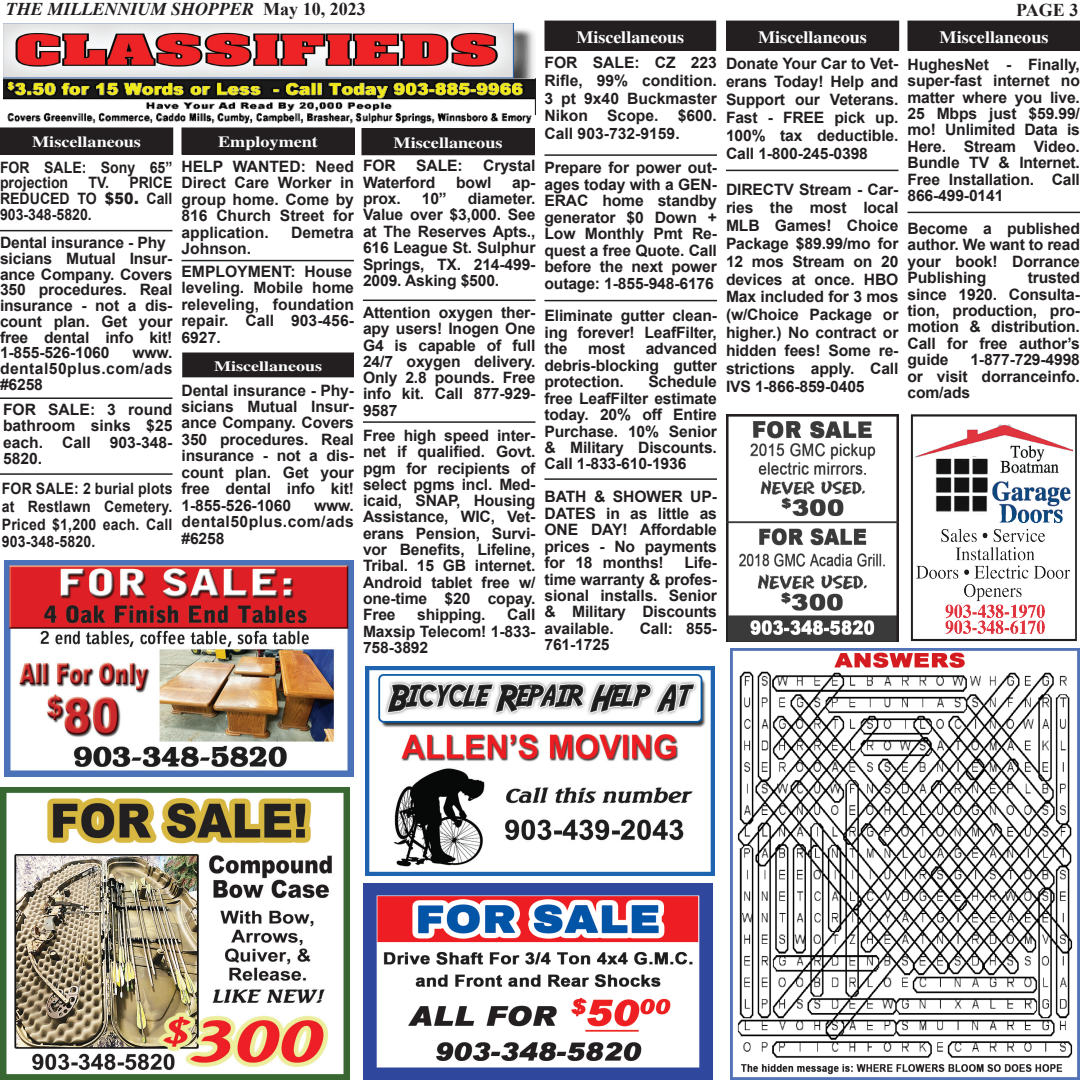
<style>
.page{position:relative;width:1080px;height:1080px;background:#fff}
.page>*{position:absolute;margin:0;border:0;box-sizing:border-box;transform-origin:0 0}
.t1{font:italic 700 18px "Times New Roman";color:#231f20}
.t2{font:700 18px "Times New Roman";color:#231f20}
.t3{font:700 17.4px "Times";color:#fff;scale:1.04 1}
.t4{font:700 17.4px "Times";color:#fff}
.t5{font:700 15.75px/16.5px "Arial";letter-spacing:-.01em;color:#231f20;text-align:justify}
.t6{font:700 15.75px/18px "Arial";letter-spacing:-.01em;color:#231f20;text-align:justify;scale:.9 1}
.t7{font:700 15.6px "Times";color:#fff;scale:1.16 1}
.t8{font:700 14.4px "Times";color:#fff;scale:1.25 1}
.s1{font-style:normal}
.s2{font-weight:900}
</style>
<div class="page">
<div style="left:183px;top:353px;width:170px;height:24px;background:#231f20"></div>
<div style="left:182px;top:128px;width:172px;height:26px;background:#231f20"></div>
<div style="left:182px;top:128px;width:173px;height:27px;border:1px solid #231f20"></div>
<img style="left:3px;top:24px;width:532px;height:99px">
<div style="left:545px;top:21px;width:171px;height:29px;background:#231f20"></div>
<div style="left:544px;top:21px;width:172px;height:30px;border:1px solid #231f20"></div>
<div style="left:727px;top:21px;width:172px;height:29px;background:#231f20"></div>
<div style="left:726px;top:21px;width:173px;height:30px;border:1px solid #231f20"></div>
<div style="left:0;top:128px;width:173px;height:26px;background:#231f20"></div>
<div style="left:0;top:127px;width:173px;height:28px;border:1px solid #231f20"></div>
<hr style="left:0;top:473px;width:172px;height:2px;background:#231f20">
<hr style="left:182px;top:260px;width:172px;height:1px;background:#231f20">
<img style="left:0;top:788px;width:350px;height:292px">
<hr style="left:0;top:398px;width:172px;height:1px;background:#231f20">
<div style="left:362px;top:129px;width:172px;height:26px;background:#231f20"></div>
<div style="left:361px;top:128px;width:174px;height:27px;border:1px solid #231f20"></div>
<div style="left:908px;top:21px;width:172px;height:29px;background:#231f20"></div>
<div style="left:907px;top:21px;width:173px;height:30px;border:1px solid #231f20"></div>
<hr style="left:0;top:230px;width:172px;height:1px;background:#231f20">
<img style="left:4px;top:561px;width:350px;height:216px">
<img style="left:363px;top:883px;width:350px;height:197px">
<img style="left:365px;top:666px;width:350px;height:209px">
<hr style="left:363px;top:300px;width:173px;height:1px;background:#231f20">
<hr style="left:363px;top:421px;width:173px;height:2px;background:#231f20">
<hr style="left:544px;top:154px;width:173px;height:2px;background:#231f20">
<hr style="left:544px;top:300px;width:173px;height:1px;background:#231f20">
<hr style="left:544px;top:478px;width:173px;height:2px;background:#231f20">
<hr style="left:726px;top:170px;width:172px;height:1px;background:#231f20">
<hr style="left:908px;top:212px;width:172px;height:1px;background:#231f20">
<img style="left:911px;top:414px;width:166px;height:228px">
<img style="left:727px;top:415px;width:171px;height:227px">
<img style="left:730px;top:648px;width:350px;height:432px">
<p class="t1" style="left:6px;top:-2px;width:361px">THE MILLENNIUM SHOPPER <span class="s1">May 10, 2023</span></p>
<p class="t2" style="left:1016px;top:-3px;width:64px">PAGE 3</p>
<p class="t7" style="left:32px;top:133px;width:95px">Miscellaneous</p>
<p class="t6" style="left:0;top:160px;width:193px;line-height:15.8px">FOR SALE: Sony 65” projection</p>
<p class="t6" style="left:0;top:175px;width:193px;line-height:15.8px;text-indent:88px">TV. PRICE REDUCED TO <span class="s2">$50.</span> Call 903-348-5820.</p>
<p class="t5" style="left:0;top:235px;width:174px;line-height:15.8px;text-align:left">Dental insurance - Phy sicians Mutual Insur&shy;ance Company. Covers<br>350 procedures. Real insurance - not a dis&shy;count plan. Get your free dental info kit!<br>1-855-526-1060</p>
<p class="t5" style="left:0;top:345px;width:174px;line-height:15.8px;text-indent:133px">www. dental50plus.com/ads #6258</p>
<p class="t5" style="left:3px;top:402px;width:171px">FOR SALE: 3 round bathroom sinks $25 each. Call 903-348- 5820.</p>
<p class="t6" style="left:2px;top:480px;width:191px">FOR SALE: 2 burial plots at Restlawn Cemetery.<br>Priced $1,200 each. Call 903-348-5820.</p>
<p class="t7" style="left:218px;top:133px;width:88px">Employment</p>
<p class="t5" style="left:182px;top:159px;width:174px">HELP WANTED: Need Direct Care Worker in group home. Come by 816 Church Street for application.</p>
<p class="t5" style="left:291px;top:224px;width:64px">Demetra</p>
<p class="t5" style="left:182px;top:241px;width:71px">Johnson.</p>
<p class="t5" style="left:182px;top:264px;width:174px">EMPLOYMENT: House leveling. Mobile home releveling, foundation repair. Call 903-456- 6927.</p>
<p class="t8" style="left:214px;top:357px;width:88px">Miscellaneous</p>
<p class="t5" style="left:182px;top:382px;width:174px">Dental insurance - Phy&shy;sicians Mutual Insur&shy;ance Company. Covers 350 procedures. Real insurance - not a dis&shy;count plan. Get your free dental info kit!<br>1-855-526-1060</p>
<p class="t5" style="left:182px;top:497px;width:174px;text-indent:133px">www. dental50plus.com/ads #6258</p>
<p class="t7" style="left:394px;top:133px;width:95px">Miscellaneous</p>
<p class="t5" style="left:363px;top:158px;width:34px">FOR</p>
<p class="t5" style="left:416px;top:158px;width:48px">SALE:</p>
<p class="t5" style="left:483px;top:158px;width:54px">Crystal</p>
<p class="t5" style="left:363px;top:174px;width:74px">Waterford</p>
<p class="t5" style="left:456px;top:174px;width:37px">bowl</p>
<p class="t5" style="left:512px;top:174px;width:25px">ap-</p>
<p class="t5" style="left:363px;top:191px;width:39px">prox.</p>
<p class="t5" style="left:422px;top:191px;width:26px">10”</p>
<p class="t5" style="left:363px;top:191px;width:174px;text-indent:105px">diameter.<br>Value over $3,000. See at The Reserves Apts., 616 League St. Sulphur Springs, TX. 214-499- 2009. Asking $500.</p>
<p class="t5" style="left:363px;top:305px;width:174px">Attention oxygen ther&shy;apy users! Inogen One G4 is capable of full 24/7 oxygen delivery.<br>Only 2.8 pounds. Free info kit. Call 877-929- 9587</p>
<p class="t5" style="left:363px;top:428px;width:174px">Free high speed inter&shy;net if qualified. Govt. pgm for recipients of select pgms incl. Med&shy;icaid, SNAP, Housing Assistance, WIC, Vet&shy;erans Pension, Survi&shy;vor Benefits, Lifeline, Tribal. 15 GB internet.<br>Android tablet free w/ one-time $20 copay.<br>Free</p>
<p class="t5" style="left:363px;top:607px;width:174px;text-indent:144px">Call Maxsip Telecom! 1-833- 758-3892</p>
<p class="t5" style="left:417px;top:607px;width:70px">shipping.</p>
<p class="t4" style="left:576px;top:26px;width:109px">Miscellaneous</p>
<p class="t3" style="left:758px;top:26px;width:106px">Miscellaneous</p>
<p class="t5" style="left:545px;top:54px;width:174px;line-height:18px">FOR SALE: CZ 223<br>Rifle, 99% condition.<br>3 pt 9x40 Buckmaster Nikon Scope. $600.<br>Call 903-732-9159.</p>
<p class="t5" style="left:545px;top:160px;width:174px">Prepare for power out&shy;ages today with a GEN-ERAC home standby generator $0 Down + Low Monthly Pmt Re&shy;quest a free Quote. Call before the next power outage: 1-855-948-6176</p>
<p class="t5" style="left:545px;top:308px;width:174px">Eliminate gutter clean&shy;ing forever! LeafFilter, the</p>
<p class="t5" style="left:545px;top:341px;width:174px;text-indent:101px">advanced debris-blocking gutter protection.</p>
<p class="t5" style="left:588px;top:341px;width:39px">most</p>
<p class="t5" style="left:545px;top:374px;width:174px;text-indent:104px">Schedule free LeafFilter estimate today. 20% off Entire Purchase. 10% Senior &amp; Military Discounts.<br>Call 1-833-610-1936</p>
<p class="t5" style="left:545px;top:489px;width:174px">BATH &amp; SHOWER UP-DATES in as little as ONE DAY! Affordable prices - No payments for 18 months!</p>
<p class="t5" style="left:545px;top:555px;width:174px;text-indent:140px">Life&shy;time warranty &amp; profes&shy;sional installs. Senior &amp; Military Discounts available.</p>
<p class="t5" style="left:640px;top:621px;width:79px">Call: 855-</p>
<p class="t5" style="left:545px;top:637px;width:67px">761-1725</p>
<p class="t5" style="left:726px;top:55px;width:174px;line-height:18px">Donate Your Car to Vet&shy;erans Today! Help and Support our Veterans.<br>Fast - FREE pick up.<br>100% tax deductible.<br>Call 1-800-245-0398</p>
<p class="t5" style="left:726px;top:181px;width:174px;line-height:18px">DIRECTV Stream - Car&shy;ries the most local MLB Games! Choice Package $89.99/mo for 12 mos Stream on 20 devices at once. HBO Max included for 3 mos (w/Choice Package or higher.) No contract or hidden fees! Some re&shy;strictions apply. Call IVS 1-866-859-0405</p>
<p class="t3" style="left:940px;top:26px;width:106px">Miscellaneous</p>
<p class="t5" style="left:908px;top:56px;width:174px">HughesNet - Finally, super-fast internet no matter where you live.<br>25 Mbps just $59.99/ mo! Unlimited Data is Here. Stream Video.<br>Bundle TV &amp; Internet.<br>Free Installation. Call 866-499-0141</p>
<p class="t5" style="left:908px;top:221px;width:174px">Become a published author. We want to read your book! Dorrance Publishing</p>
<p class="t5" style="left:908px;top:270px;width:174px;text-indent:120px">trusted since 1920. Consulta&shy;tion, production, pro&shy;motion &amp; distribution.<br>Call for free author’s guide</p>
<p class="t5" style="left:908px;top:352px;width:174px;text-indent:63px">1-877-729-4998 or visit dorranceinfo. com/ads</p>
</div>
